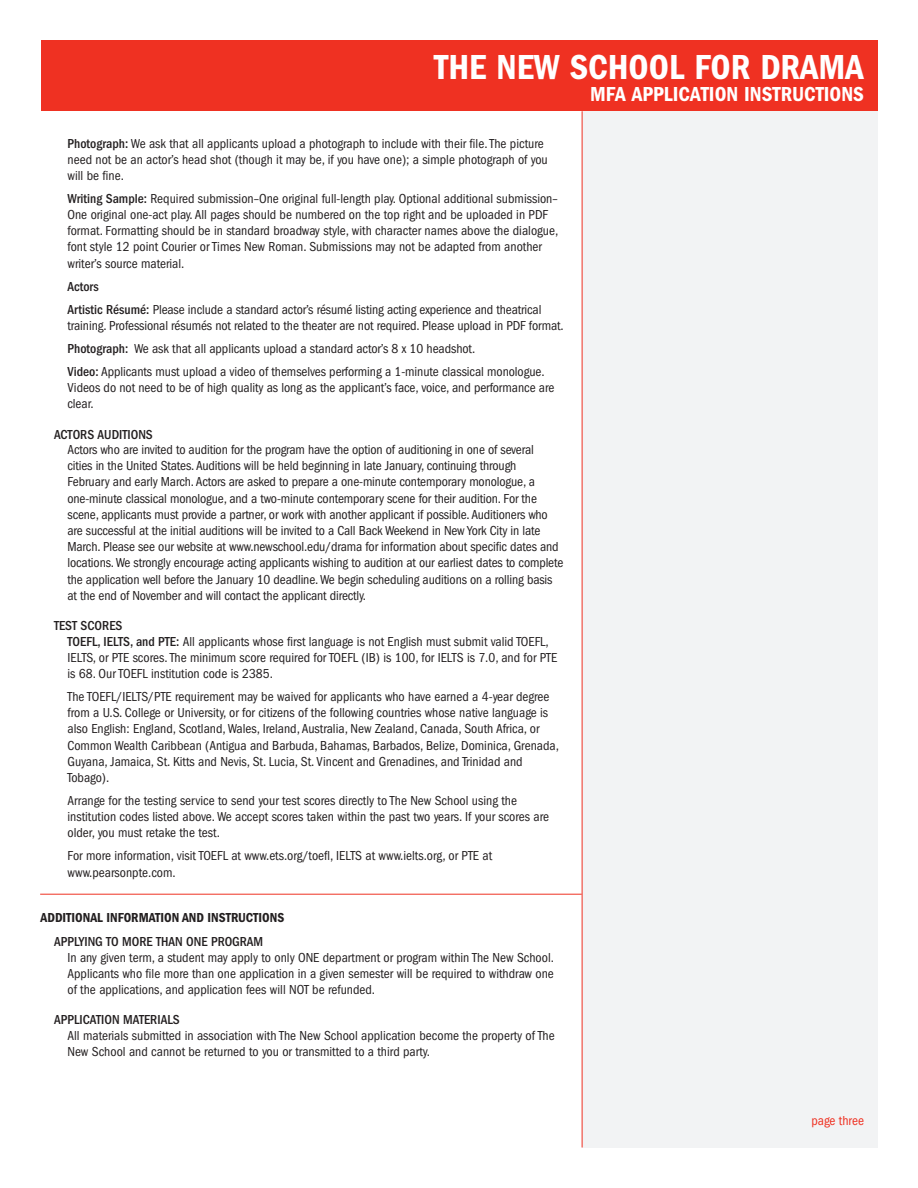
<style>
.page{position:relative;width:918px;height:1188px;background:#fff}
.page>*{position:absolute;margin:0;border:0;box-sizing:border-box;transform-origin:0 0}
.Eurostile_bold_Conde{font:36px "ITC Franklin Gothic Std Dm Cd";color:#fff}
.Eurostile_bold_Conde-2{font:21px "ITC Franklin Gothic Std Dm Cd";color:#fff}
.Bullet_Style_1{font:condensed 13.5px/16.2px "ITC Franklin Gothic Std";color:#231f20}
.Bullet_Style_1-2{font:500 condensed 13.5px "ITC Franklin Gothic Std";color:#231f20}
.t1{font:13.5px "ITC Franklin Gothic Std Dm Cd";color:#231f20}
.t2{font:condensed 13.5px "ITC Franklin Gothic Std";color:#ef3122}
.s1{font-weight:500}
</style>
<div class="page">
<div style="left:582px;top:111px;width:295px;height:1037px;background:#f2f3f4"></div>
<div style="left:41px;top:40px;width:837px;height:71px;background:#ef3122"></div>
<hr style="left:582px;top:111px;width:1px;height:1037px;background:#ef3122">
<hr style="left:40px;top:894px;width:542px;height:1px;background:#ef3122">
<p class="Eurostile_bold_Conde" style="left:434px;top:46px;width:431px">THE NEW SCHOOL FOR DRAMA</p>
<p class="Eurostile_bold_Conde-2" style="left:590px;top:82px;width:275px">MFA APPLICATION INSTRUCTIONS</p>
<p class="Bullet_Style_1" style="left:68px;top:135px;width:482px"><span class="s1">Photograph:</span> We ask that all applicants upload a photograph to include with their file. The picture need not be an actor’s head shot (though it may be, if you have one); a simple photograph of you will be fine.</p>
<p class="Bullet_Style_1" style="left:68px;top:190px;width:492px"><span class="s1">Writing Sample:</span> Required submission–One original full-length play. Optional additional submission– One original one-act play. All pages should be numbered on the top right and be uploaded in PDF format. Formatting should be in standard broadway style, with character names above the dialogue, font style 12 point Courier or Times New Roman. Submissions may not be adapted from another writer’s source material.</p>
<p class="Bullet_Style_1-2" style="left:68px;top:278px;width:33px">Actors</p>
<p class="Bullet_Style_1" style="left:68px;top:301px;width:498px"><span class="s1">Artistic Résumé:</span> Please include a standard actor’s résumé listing acting experience and theatrical training. Professional résumés not related to the theater are not required. Please upload in PDF format.</p>
<p class="Bullet_Style_1" style="left:68px;top:340px;width:409px"><span class="s1">Photograph:</span> We ask that all applicants upload a standard actor’s 8 x 10 headshot.</p>
<p class="Bullet_Style_1" style="left:68px;top:363px;width:488px"><span class="s1">Video:</span> Applicants must upload a video of themselves performing a 1-minute classical monologue.<br>Videos do not need to be of high quality as long as the applicant’s face, voice, and performance are clear.</p>
<p class="Bullet_Style_1-2" style="left:54px;top:426px;width:100px">ACTORS AUDITIONS</p>
<p class="Bullet_Style_1" style="left:68px;top:442px;width:497px">Actors who are invited to audition for the program have the option of auditioning in one of several<br>cities in the United States. Auditions will be held beginning in late January, continuing through<br>February and early March. Actors are asked to prepare a one-minute contemporary monologue, a one-minute classical monologue, and a two-minute contemporary scene for their audition. For the scene, applicants must provide a partner, or work with another applicant if possible. Auditioners who are successful at the initial auditions will be invited to a Call Back Weekend in New York City in late March. Please see our website at www.newschool.edu/drama for information about specific dates and locations. We strongly encourage acting applicants wishing to audition at our earliest dates to complete the application well before the January 10 deadline. We begin scheduling auditions on a rolling basis at the end of November and will contact the applicant directly.</p>
<p class="Bullet_Style_1-2" style="left:54px;top:618px;width:70px">TEST SCORES</p>
<p class="Bullet_Style_1" style="left:68px;top:633px;width:491px"><span class="s1">TOEFL, IELTS, and PTE:</span> All applicants whose first language is not English must submit valid TOEFL,<br>IELTS, or PTE scores. The minimum score required for TOEFL (IB) is 100, for IELTS is 7.0, and for PTE is 68. Our TOEFL institution code is 2385.</p>
<p class="Bullet_Style_1" style="left:68px;top:689px;width:493px">The TOEFL/IELTS/PTE requirement may be waived for applicants who have earned a 4-year degree from a U.S. College or University, or for citizens of the following countries whose native language is also English: England, Scotland, Wales, Ireland, Australia, New Zealand, Canada, South Africa, or Common Wealth Caribbean (Antigua and Barbuda, Bahamas, Barbados, Belize, Dominica, Grenada, Guyana, Jamaica, St. Kitts and Nevis, St. Lucia, St. Vincent and Grenadines, and Trinidad and Tobago).</p>
<p class="Bullet_Style_1" style="left:68px;top:793px;width:483px">Arrange for the testing service to send your test scores directly to The New School using the institution codes listed above. We accept scores taken within the past two years. If your scores are older, you must retake the test.</p>
<p class="Bullet_Style_1" style="left:68px;top:848px;width:426px">For more information, visit TOEFL at www.ets.org/toefl, IELTS at www.ielts.org, or PTE at www.pearsonpte.com.</p>
<p class="t1" style="left:41px;top:910px;width:245px">ADDITIONAL INFORMATION AND INSTRUCTIONS</p>
<p class="Bullet_Style_1-2" style="left:54px;top:934px;width:211px">APPLYING TO MORE THAN ONE PROGRAM</p>
<p class="Bullet_Style_1" style="left:68px;top:949px;width:488px;text-align:justify">In any given term, a student may apply to only ONE department or program within The New School.<br>Applicants who file more than one application in a given semester will be required to withdraw one of the applications, and application fees will NOT be refunded.</p>
<p class="Bullet_Style_1-2" style="left:54px;top:1012px;width:127px">APPLICATION MATERIALS</p>
<p class="Bullet_Style_1" style="left:68px;top:1027px;width:489px">All materials submitted in association with The New School application become the property of The<br>New School and cannot be returned to you or transmitted to a third party.</p>
<p class="t2" style="left:812px;top:1113px;width:54px">page three</p>
</div>
